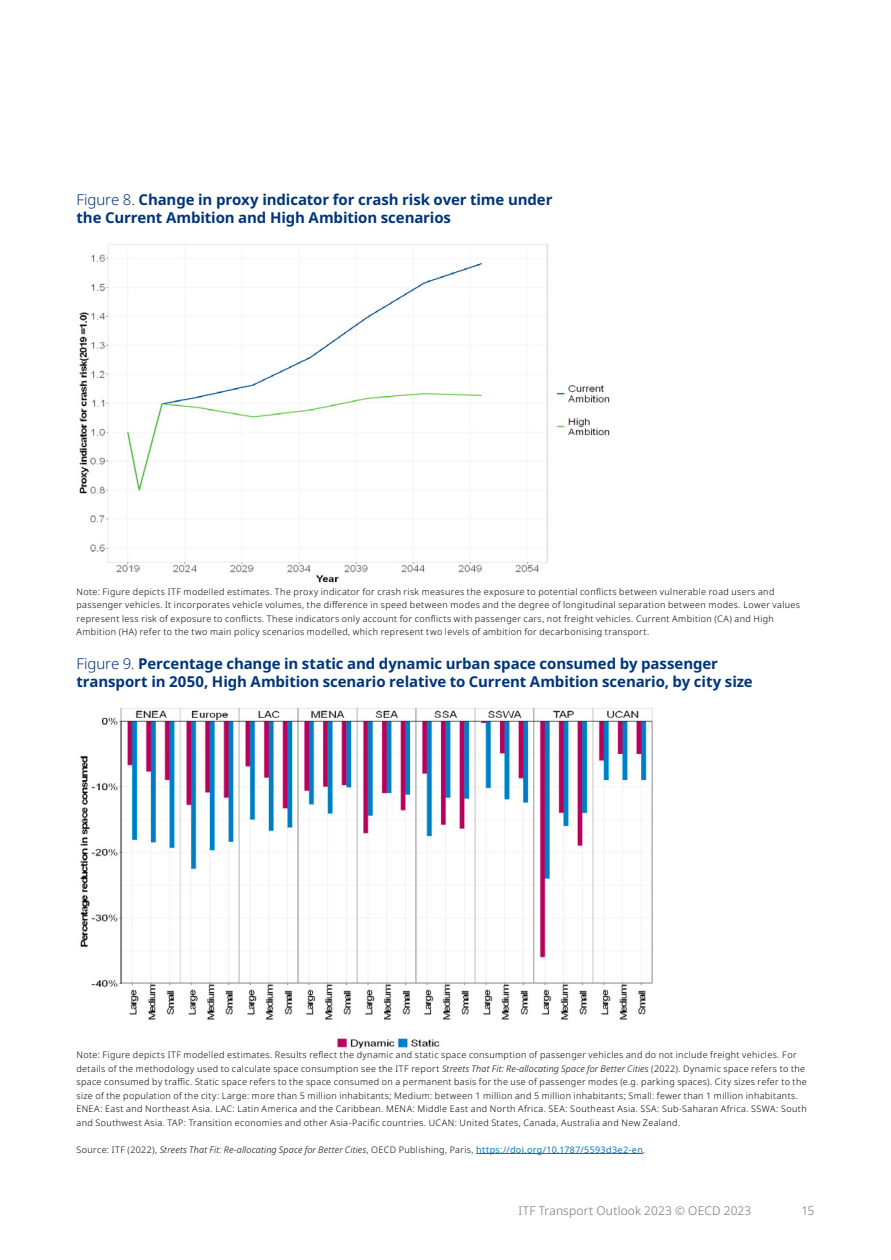
<style>
.page{position:relative;width:891px;height:1260px;background:#fff}
.page>*{position:absolute;margin:0;border:0;box-sizing:border-box;transform-origin:0 0}
.Figure_-_Title{font:700 15px/18px "Noto Sans";letter-spacing:-.005em;color:#003579}
.t1{font:300 12px "Noto Sans";letter-spacing:.015em;color:#727176}
.Small_-_Left_-_Pos{font:300 9px/13.5px "Noto Sans";letter-spacing:.045em;color:#000}
.Small_-_Left_-_Pos-2{font:italic 300 9px "Noto Sans";letter-spacing:.015em;color:#000}
.s1{font-weight:300}
.s2{font-style:italic}
.s3{font-style:normal}
.s4{font-weight:400;font-style:normal;color:#0077be}
</style>
<div class="page">
<img style="left:79px;top:244px;width:531px;height:339px">
<img style="left:80px;top:707px;width:573px;height:341px">
<hr style="left:476px;top:1153px;width:167px;height:1px;background:#0077be">
<p class="Figure_-_Title" style="left:76px;top:191px;width:477px"><span class="s1">Figure 8.</span> Change in proxy indicator for crash risk over time under the Current Ambition and High Ambition scenarios</p>
<p class="Small_-_Left_-_Pos" style="left:76px;top:585px;width:725px">Note: Figure depicts ITF modelled estimates. The proxy indicator for crash risk measures the exposure to potential conflicts between vulnerable road users and passenger vehicles. It incorporates vehicle volumes, the difference in speed between modes and the degree of longitudinal separation between modes. Lower values represent less risk of exposure to conflicts. These indicators only account for conflicts with passenger cars, not freight vehicles. Current Ambition (CA) and High Ambition (HA) refer to the two main policy scenarios modelled, which represent two levels of ambition for decarbonising transport.</p>
<p class="Figure_-_Title" style="left:76px;top:655px;width:678px"><span class="s1">Figure 9.</span> Percentage change in static and dynamic urban space consumed by passenger transport in 2050, High Ambition scenario relative to Current Ambition scenario, by city size</p>
<p class="Small_-_Left_-_Pos" style="left:76px;top:1048px;width:732px">Note: Figure depicts ITF modelled estimates. Results reflect the dynamic and static space consumption of passenger vehicles and do not include freight vehicles. For details of the methodology used to calculate space consumption see the ITF report <span class="s2">Streets That Fit: Re-allocating Space for Better Cities</span> (2022). Dynamic space refers to the space consumed by traffic. Static space refers to the space consumed on a permanent basis for the use of passenger modes (e.g. parking spaces). City sizes refer to the size of the population of the city: Large: more than 5 million inhabitants; Medium: between 1 million and 5 million inhabitants; Small: fewer than 1 million inhabitants.<br>ENEA: East and Northeast Asia. LAC: Latin America and the Caribbean. MENA: Middle East and North Africa. SEA: Southeast Asia. SSA: Sub-Saharan Africa. SSWA: South and Southwest Asia. TAP: Transition economies and other Asia-Pacific countries. UCAN: United States, Canada, Australia and New Zealand.</p>
<p class="Small_-_Left_-_Pos-2" style="left:76px;top:1143px;width:570px"><span class="s3">Source: ITF (2022),</span> Streets That Fit: Re-allocating Space for Better Cities<span class="s3">, OECD Publishing, Paris,</span> <span class="s4">https://doi.org/10.1787/5593d3e2-en</span><span class="s3">.</span></p>
<h2 class="t1" style="left:518px;top:1202px;width:235px">ITF Transport Outlook 2023 © OECD 2023</h2>
<h2 class="t1" style="left:801px;top:1202px;width:15px">15</h2>
</div>
